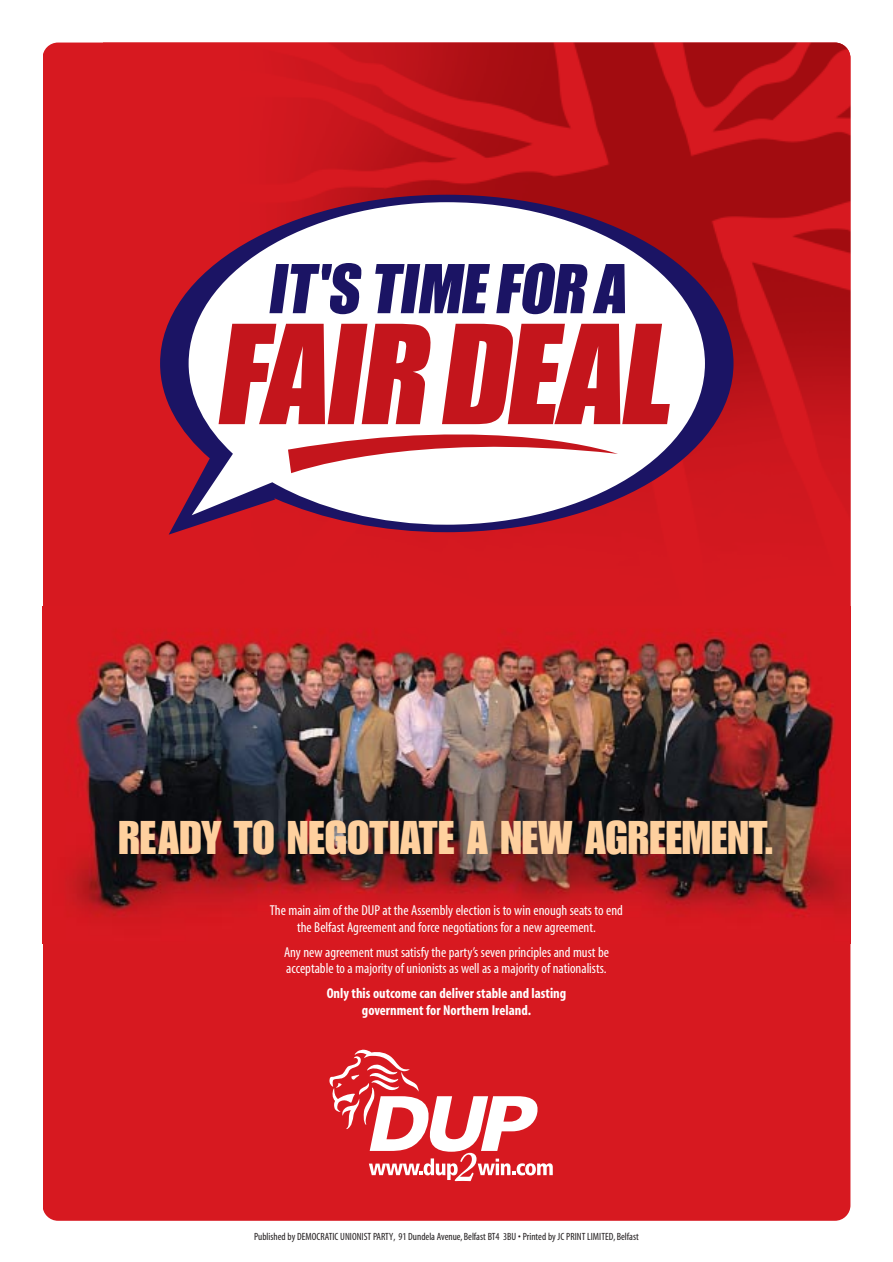
<style>
.page{position:relative;width:893px;height:1262px;background:#fff}
.page>*{position:absolute;margin:0;border:0;box-sizing:border-box;transform-origin:0 0}
.t1{font:46.35px "Impact";color:#fed09e}
.t2{font:condensed 14.4px/16.5px "Myriad";color:#fff;text-align:center}
.t3{font:700 condensed 14.4px/16.5px "Myriad";color:#fff;text-align:center}
.t4{font:condensed 10.5px "Myriad";color:#231f20}
</style>
<div class="page">
<div style="left:43px;top:43px;width:807px;height:1177px;background:#d71920;border-radius:16px"></div>
<img style="left:168px;top:43px;width:682px;height:492px">
<svg style="left:329px;top:1049px;width:224px;height:132px"></svg>
<img style="left:67px;top:637px;width:783px;height:281px">
<svg style="left:160px;top:195px;width:573px;height:339px"></svg>
<svg style="left:189px;top:202px;width:516px;height:322px;fill:#fff"></svg>
<svg style="left:269px;top:263px;width:93px;height:51px;background:#817da9"></svg>
<svg style="left:375px;top:264px;width:115px;height:49px;background:#5d5891"></svg>
<svg style="left:496px;top:263px;width:129px;height:51px;background:#666197"></svg>
<svg style="left:219px;top:324px;width:451px;height:149px;background:#dc7c80"></svg>
<h1 class="t1" style="left:118px;top:821px;width:658px">READY TO NEGOTIATE A NEW AGREEMENT.</h1>
<p class="t2" style="left:270px;top:903px;width:354px">The main aim of the DUP at the Assembly election is to win enough seats to end the Belfast Agreement and force negotiations for a new agreement.</p>
<p class="t2" style="left:284px;top:945px;width:326px;text-align:left">Any new agreement must satisfy the party’s seven principles and must be acceptable to a majority of unionists as well as a majority of nationalists.</p>
<p class="t3" style="left:327px;top:986px;width:241px">Only this outcome can deliver stable and lasting government for Northern Ireland.</p>
<p class="t4" style="left:254px;top:1232px;width:386px">Published by DEMOCRATIC UNIONIST PARTY, 91 Dundela Avenue, Belfast BT4 3BU • Printed by JC PRINT LIMITED, Belfast</p>
</div>
